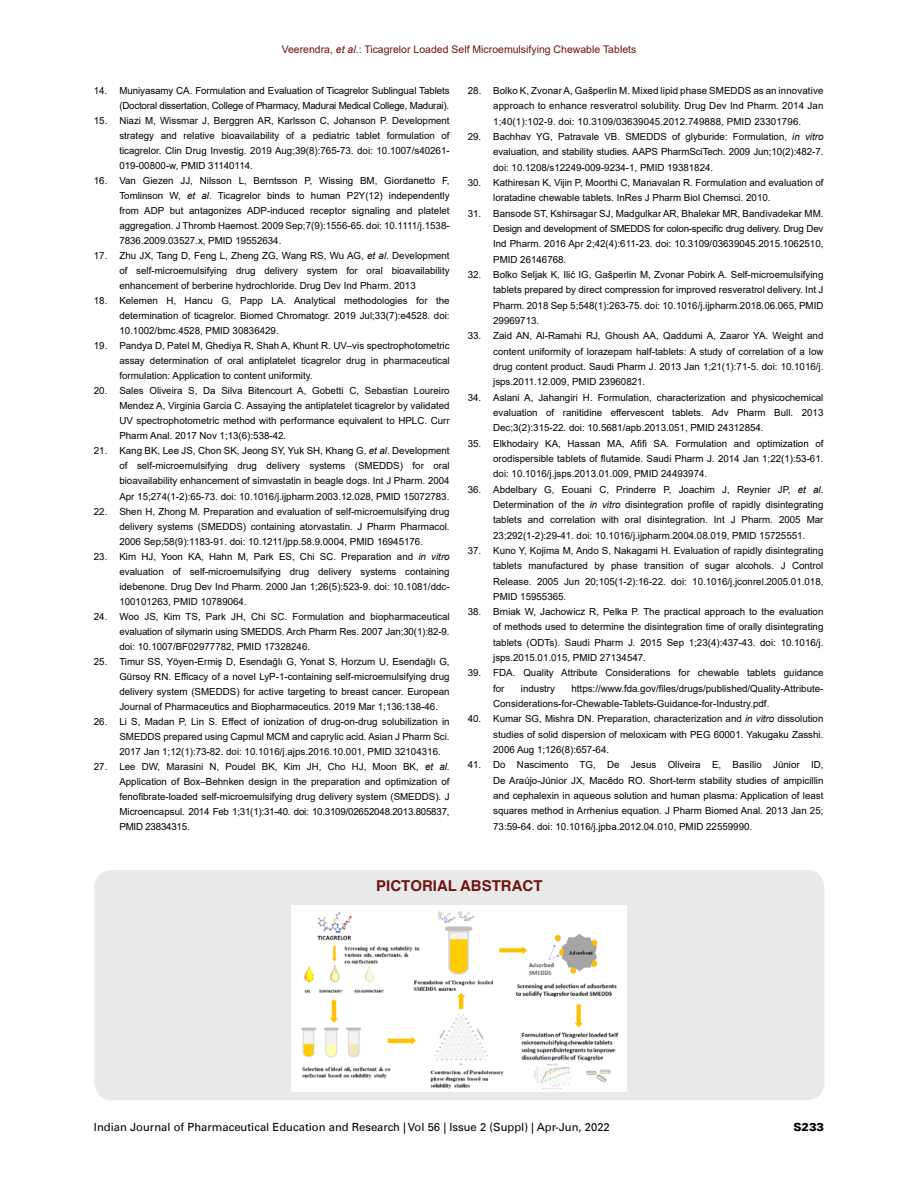
<style>
.page{position:relative;width:918px;height:1188px;background:#fff}
.page>*{position:absolute;margin:0;border:0;box-sizing:border-box;transform-origin:0 0}
.t1{font:700 15px "Helvetica";color:#6d1510}
.t2{font:11.25px "Univers LT";color:#010003}
.t3{font:900 11.25px "Univers LT";color:#010003}
.t4{font:10.5px "Arial";color:#6d1510}
.t5{font:9.75px/15px "Arial";color:#010003;text-align:justify}
.t6{font:9.75px/15px "Arial";letter-spacing:-.02em;color:#010003;text-align:right}
.s1{font-style:italic}
</style>
<div class="page">
<div style="left:94px;top:870px;width:730px;height:230px;background:#e9e9e9;border-radius:18px"></div>
<img style="left:292px;top:905px;width:335px;height:186px">
<p class="t4" style="left:282px;top:42px;width:356px">Veerendra, <span class="s1">et al</span>.: Ticagrelor Loaded Self Microemulsifying Chewable Tablets</p>
<p class="t6" style="left:94px;top:83px;width:357px">14. Muniyasamy CA. Formulation and Evaluation of Ticagrelor Sublingual Tablets (Doctoral dissertation, College of Pharmacy, Madurai Medical College, Madurai).</p>
<p class="t5" style="left:119px;top:113px;width:332px;text-indent:-25px">15. Niazi M, Wissmar J, Berggren AR, Karlsson C, Johanson P. Development strategy and relative bioavailability of a pediatric tablet formulation of ticagrelor. Clin Drug Investig. 2019 Aug;39(8):765-73. doi: 10.1007/s40261- 019-00800-w, PMID 31140114.</p>
<p class="t5" style="left:119px;top:173px;width:332px;text-indent:-25px">16. Van Giezen JJ, Nilsson L, Berntsson P, Wissing BM, Giordanetto F, Tomlinson W, <span class="s1">et al</span>. Ticagrelor binds to human P2Y(12) independently from ADP but antagonizes ADP-induced receptor signaling and platelet aggregation. J Thromb Haemost. 2009 Sep;7(9):1556-65. doi: 10.1111/j.1538- 7836.2009.03527.x, PMID 19552634.</p>
<p class="t5" style="left:119px;top:248px;width:332px;text-indent:-25px">17. Zhu JX, Tang D, Feng L, Zheng ZG, Wang RS, Wu AG, <span class="s1">et al</span>. Development of self-microemulsifying drug delivery system for oral bioavailability enhancement of berberine hydrochloride. Drug Dev Ind Pharm. 2013</p>
<p class="t5" style="left:119px;top:293px;width:332px;text-indent:-25px">18. Kelemen H, Hancu G, Papp LA. Analytical methodologies for the determination of ticagrelor. Biomed Chromatogr. 2019 Jul;33(7):e4528. doi:<br>10.1002/bmc.4528, PMID 30836429.</p>
<p class="t5" style="left:119px;top:338px;width:332px;text-indent:-25px">19. Pandya D, Patel M, Ghediya R, Shah A, Khunt R. UV–vis spectrophotometric assay determination of oral antiplatelet ticagrelor drug in pharmaceutical formulation: Application to content uniformity.</p>
<p class="t5" style="left:119px;top:383px;width:332px;text-indent:-25px">20. Sales Oliveira S, Da Silva Bitencourt A, Gobetti C, Sebastian Loureiro Mendez A, Virginia Garcia C. Assaying the antiplatelet ticagrelor by validated UV spectrophotometric method with performance equivalent to HPLC. Curr Pharm Anal. 2017 Nov 1;13(6):538-42.</p>
<p class="t5" style="left:119px;top:443px;width:332px;text-indent:-25px">21. Kang BK, Lee JS, Chon SK, Jeong SY, Yuk SH, Khang G, <span class="s1">et al</span>. Development of self-microemulsifying drug delivery systems (SMEDDS) for oral bioavailability enhancement of simvastatin in beagle dogs. Int J Pharm. 2004<br>Apr 15;274(1-2):65-73. doi: 10.1016/j.ijpharm.2003.12.028, PMID 15072783.</p>
<p class="t5" style="left:119px;top:504px;width:332px;text-indent:-25px">22. Shen H, Zhong M. Preparation and evaluation of self-microemulsifying drug delivery systems (SMEDDS) containing atorvastatin. J Pharm Pharmacol.<br>2006 Sep;58(9):1183-91. doi: 10.1211/jpp.58.9.0004, PMID 16945176.</p>
<p class="t5" style="left:119px;top:549px;width:332px;text-indent:-25px">23. Kim HJ, Yoon KA, Hahn M, Park ES, Chi SC. Preparation and <span class="s1">in vitro </span>evaluation of self-microemulsifying drug delivery systems containing idebenone. Drug Dev Ind Pharm. 2000 Jan 1;26(5):523-9. doi: 10.1081/ddc-100101263, PMID 10789064.</p>
<p class="t5" style="left:119px;top:609px;width:332px;text-indent:-25px">24. Woo JS, Kim TS, Park JH, Chi SC. Formulation and biopharmaceutical evaluation of silymarin using SMEDDS. Arch Pharm Res. 2007 Jan;30(1):82-9. doi: 10.1007/BF02977782, PMID 17328246.</p>
<p class="t5" style="left:119px;top:654px;width:332px;text-indent:-25px">25. Timur SS, Yöyen-Ermiş D, Esendağlı G, Yonat S, Horzum U, Esendağlı G, Gürsoy RN. Efficacy of a novel LyP-1-containing self-microemulsifying drug delivery system (SMEDDS) for active targeting to breast cancer. European Journal of Pharmaceutics and Biopharmaceutics. 2019 Mar 1;136:138-46.</p>
<p class="t5" style="left:119px;top:714px;width:332px;text-indent:-25px">26. Li S, Madan P, Lin S. Effect of ionization of drug-on-drug solubilization in SMEDDS prepared using Capmul MCM and caprylic acid. Asian J Pharm Sci.<br>2017 Jan 1;12(1):73-82. doi: 10.1016/j.ajps.2016.10.001, PMID 32104316.</p>
<p class="t5" style="left:119px;top:759px;width:332px;text-indent:-25px">27. Lee DW, Marasini N, Poudel BK, Kim JH, Cho HJ, Moon BK, <span class="s1">et al</span>.<br>Application of Box–Behnken design in the preparation and optimization of fenofibrate-loaded self-microemulsifying drug delivery system (SMEDDS). J Microencapsul. 2014 Feb 1;31(1):31-40. doi: 10.3109/02652048.2013.805837, PMID 23834315.</p>
<p class="t5" style="left:493px;top:83px;width:332px;text-indent:-25px">28. Bolko K, Zvonar A, Gašperlin M. Mixed lipid phase SMEDDS as an innovative approach to enhance resveratrol solubility. Drug Dev Ind Pharm. 2014 Jan 1;40(1):102-9. doi: 10.3109/03639045.2012.749888, PMID 23301796.</p>
<p class="t5" style="left:493px;top:129px;width:332px;text-indent:-25px">29. Bachhav YG, Patravale VB. SMEDDS of glyburide: Formulation, <span class="s1">in vitro </span>evaluation, and stability studies. AAPS PharmSciTech. 2009 Jun;10(2):482-7. doi: 10.1208/s12249-009-9234-1, PMID 19381824.</p>
<p class="t5" style="left:493px;top:175px;width:332px;text-indent:-25px">30. Kathiresan K, Vijin P, Moorthi C, Manavalan R. Formulation and evaluation of loratadine chewable tablets. InRes J Pharm Biol Chemsci. 2010.</p>
<p class="t5" style="left:493px;top:206px;width:332px;text-indent:-25px">31. Bansode ST, Kshirsagar SJ, Madgulkar AR, Bhalekar MR, Bandivadekar MM.<br>Design and development of SMEDDS for colon-specific drug delivery. Drug Dev Ind Pharm. 2016 Apr 2;42(4):611-23. doi: 10.3109/03639045.2015.1062510, PMID 26146768.</p>
<p class="t5" style="left:493px;top:267px;width:332px;text-indent:-25px">32. Bolko Seljak K, Ilić IG, Gašperlin M, Zvonar Pobirk A. Self-microemulsifying tablets prepared by direct compression for improved resveratrol delivery. Int J Pharm. 2018 Sep 5;548(1):263-75. doi: 10.1016/j.ijpharm.2018.06.065, PMID 29969713.</p>
<p class="t5" style="left:493px;top:328px;width:332px;text-indent:-25px">33. Zaid AN, Al-Ramahi RJ, Ghoush AA, Qaddumi A, Zaaror YA. Weight and content uniformity of lorazepam half-tablets: A study of correlation of a low drug content product. Saudi Pharm J. 2013 Jan 1;21(1):71-5. doi: 10.1016/j. jsps.2011.12.009, PMID 23960821.</p>
<p class="t5" style="left:493px;top:389px;width:332px;text-indent:-25px">34. Aslani A, Jahangiri H. Formulation, characterization and physicochemical evaluation of ranitidine effervescent tablets. Adv Pharm Bull. 2013<br>Dec;3(2):315-22. doi: 10.5681/apb.2013.051, PMID 24312854.</p>
<p class="t5" style="left:493px;top:435px;width:332px;text-indent:-25px">35. Elkhodairy KA, Hassan MA, Afifi SA. Formulation and optimization of orodispersible tablets of flutamide. Saudi Pharm J. 2014 Jan 1;22(1):53-61. doi: 10.1016/j.jsps.2013.01.009, PMID 24493974.</p>
<p class="t5" style="left:493px;top:481px;width:332px;text-indent:-25px">36. Abdelbary G, Eouani C, Prinderre P, Joachim J, Reynier JP, <span class="s1">et al</span>.<br>Determination of the <span class="s1">in vitro</span> disintegration profile of rapidly disintegrating tablets and correlation with oral disintegration. Int J Pharm. 2005 Mar 23;292(1-2):29-41. doi: 10.1016/j.ijpharm.2004.08.019, PMID 15725551.</p>
<p class="t5" style="left:493px;top:543px;width:332px;text-indent:-25px">37. Kuno Y, Kojima M, Ando S, Nakagami H. Evaluation of rapidly disintegrating tablets manufactured by phase transition of sugar alcohols. J Control Release. 2005 Jun 20;105(1-2):16-22. doi: 10.1016/j.jconrel.2005.01.018, PMID 15955365.</p>
<p class="t5" style="left:493px;top:604px;width:332px;text-indent:-25px">38. Brniak W, Jachowicz R, Pelka P. The practical approach to the evaluation of methods used to determine the disintegration time of orally disintegrating tablets (ODTs). Saudi Pharm J. 2015 Sep 1;23(4):437-43. doi: 10.1016/j. jsps.2015.01.015, PMID 27134547.</p>
<p class="t5" style="left:493px;top:665px;width:332px;text-indent:-25px">39. FDA. Quality Attribute Considerations for chewable tablets guidance for</p>
<p class="t5" style="left:493px;top:681px;width:332px;text-indent:78px">https://www.fda.gov/files/drugs/published/Quality-Attribute-<br>Considerations-for-Chewable-Tablets-Guidance-for-Industry.pdf.</p>
<p class="t5" style="left:493px;top:711px;width:332px;text-indent:-25px">40. Kumar SG, Mishra DN. Preparation, characterization and <span class="s1">in vitro</span> dissolution studies of solid dispersion of meloxicam with PEG 60001. Yakugaku Zasshi.<br>2006 Aug 1;126(8):657-64.</p>
<p class="t5" style="left:493px;top:757px;width:332px;text-indent:-25px">41. Do Nascimento TG, De Jesus Oliveira E, Basílio Júnior ID, De Araújo-Júnior JX, Macêdo RO. Short-term stability studies of ampicillin and cephalexin in aqueous solution and human plasma: Application of least squares method in Arrhenius equation. J Pharm Biomed Anal. 2013 Jan 25; 73:59-64. doi: 10.1016/j.jpba.2012.04.010, PMID 22559990.</p>
<p class="t5" style="left:521px;top:681px;width:36px">industry</p>
<h1 class="t1" style="left:376px;top:877px;width:168px">PICTORIAL ABSTRACT</h1>
<p class="t2" style="left:94px;top:1120px;width:517px">Indian Journal of Pharmaceutical Education and Research | Vol 56 | Issue 2 (Suppl) | Apr-Jun, 2022</p>
<p class="t3" style="left:793px;top:1120px;width:32px">S233</p>
</div>
